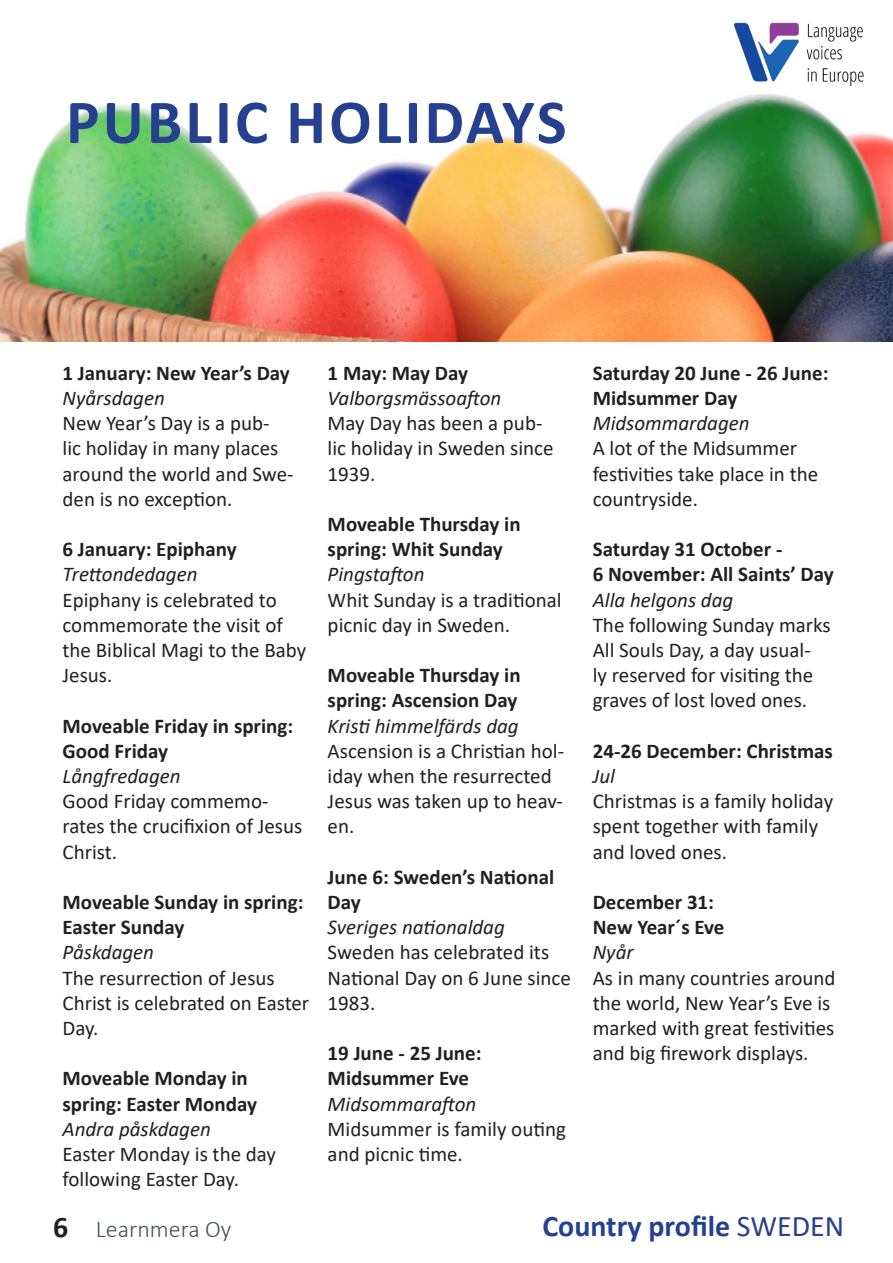
<style>
.page{position:relative;width:893px;height:1263px;background:#fff}
.page>*{position:absolute;margin:0;border:0;box-sizing:border-box;transform-origin:0 0}
.t1{font:700 63px "Calibri";letter-spacing:.05em;color:#25408f}
.t2{font:700 30px "Calibri";color:#25408f}
.t3{font:300 24px "Calibri";color:#475059}
.t4{font:21px/25.2px "Calibri";color:#231f20}
.t5{font:700 21px/25.2px "Calibri";color:#231f20}
.t6{font:italic 21px "Calibri";color:#231f20}
.s1{font-weight:700;font-size:30px;color:#231f20}
.s2{font-weight:400}
</style>
<div class="page">
<img style="left:0;top:23px;width:893px;height:318px">
<img style="left:735px;top:22px;width:131px;height:63px">
<p class="t1" style="left:66px;top:77px;width:502px">PUBLIC HOLIDAYS</p>
<p class="t5" style="left:63px;top:360px;width:229px">1 January: New Year’s Day</p>
<p class="t6" style="left:63px;top:383px;width:104px">Nyårsdagen</p>
<p class="t4" style="left:63px;top:410px;width:233px">New Year’s Day is a pub-<br>lic holiday in many places around the world and Swe&shy;den is no exception.</p>
<p class="t5" style="left:63px;top:536px;width:176px">6 January: Epiphany</p>
<p class="t6" style="left:63px;top:560px;width:137px">Trettondedagen</p>
<p class="t4" style="left:63px;top:586px;width:245px">Epiphany is celebrated to commemorate the visit of the Biblical Magi to the Baby<br>Jesus.</p>
<p class="t5" style="left:63px;top:713px;width:232px">Moveable Friday in spring:<br>Good Friday</p>
<p class="t6" style="left:63px;top:761px;width:120px">Långfredagen</p>
<p class="t4" style="left:63px;top:788px;width:241px">Good Friday commemo&shy;rates the crucifixion of Jesus<br>Christ.</p>
<p class="t5" style="left:63px;top:889px;width:242px">Moveable Sunday in spring:<br>Easter Sunday</p>
<p class="t6" style="left:63px;top:938px;width:93px">Påskdagen</p>
<p class="t4" style="left:63px;top:964px;width:248px">The resurrection of Jesus<br>Christ is celebrated on Easter<br>Day.</p>
<p class="t5" style="left:63px;top:1065px;width:196px">Moveable Monday in spring: Easter Monday</p>
<p class="t6" style="left:63px;top:1114px;width:150px">Andra påskdagen</p>
<p class="t4" style="left:63px;top:1141px;width:215px">Easter Monday is the day following Easter Day.</p>
<p class="t5" style="left:328px;top:360px;width:142px">1 May: May Day</p>
<p class="t6" style="left:328px;top:383px;width:175px">Valborgsmässoafton</p>
<p class="t4" style="left:328px;top:410px;width:227px">May Day has been a pub&shy;lic holiday in Sweden since<br>1939.</p>
<p class="t5" style="left:328px;top:511px;width:194px">Moveable Thursday in spring: Whit Sunday</p>
<p class="t6" style="left:328px;top:560px;width:98px">Pingstafton</p>
<p class="t4" style="left:328px;top:586px;width:236px">Whit Sunday is a traditional picnic day in Sweden.</p>
<p class="t5" style="left:328px;top:662px;width:194px">Moveable Thursday in spring: Ascension Day</p>
<p class="t6" style="left:328px;top:711px;width:193px">Kristi himmelfärds dag</p>
<p class="t4" style="left:328px;top:738px;width:238px">Ascension is a Christian hol&shy;iday when the resurrected<br>Jesus was taken up to heav&shy;en.</p>
<p class="t5" style="left:328px;top:864px;width:228px">June 6: Sweden’s National<br>Day</p>
<p class="t6" style="left:328px;top:913px;width:179px">Sveriges nationaldag</p>
<p class="t4" style="left:328px;top:939px;width:245px">Sweden has celebrated its<br>National Day on 6 June since<br>1983.</p>
<p class="t5" style="left:328px;top:1040px;width:155px">19 June - 25 June:</p>
<p class="t5" style="left:328px;top:1065px;width:143px">Midsummer Eve</p>
<p class="t6" style="left:328px;top:1089px;width:150px">Midsommarafton</p>
<p class="t4" style="left:328px;top:1116px;width:240px">Midsummer is family outing and picnic time.</p>
<p class="t5" style="left:593px;top:360px;width:237px">Saturday 20 June - 26 June:<br>Midsummer Day</p>
<p class="t6" style="left:593px;top:409px;width:158px">Midsommardagen</p>
<p class="t4" style="left:593px;top:435px;width:227px">A lot of the Midsummer festivities take place in the countryside.</p>
<p class="t5" style="left:593px;top:536px;width:191px">Saturday 31 October -</p>
<p class="t5" style="left:593px;top:561px;width:243px">6 November: All Saints’ Day</p>
<p class="t6" style="left:593px;top:585px;width:142px">Alla helgons dag</p>
<p class="t4" style="left:593px;top:612px;width:240px">The following Sunday marks<br>All Souls Day, a day usual-<br>ly reserved for visiting the graves of lost loved ones.</p>
<p class="t5" style="left:593px;top:738px;width:242px">24-26 December: Christmas</p>
<p class="t6" style="left:593px;top:761px;width:24px">Jul</p>
<p class="t4" style="left:593px;top:788px;width:242px">Christmas is a family holiday spent together with family and loved ones.</p>
<p class="t5" style="left:593px;top:889px;width:123px">December 31:</p>
<p class="t5" style="left:593px;top:914px;width:133px">New Year´s Eve</p>
<p class="t6" style="left:593px;top:938px;width:42px">Nyår</p>
<p class="t4" style="left:593px;top:964px;width:244px">As in many countries around the world, New Year’s Eve is marked with great festivities and big firework displays.</p>
<p class="t3" style="left:53px;top:1214px;width:180px"><span class="s1">6</span> Learnmera Oy</p>
<h2 class="t2" style="left:542px;top:1204px;width:303px">Country profile <span class="s2">SWEDEN</span></h2>
</div>
